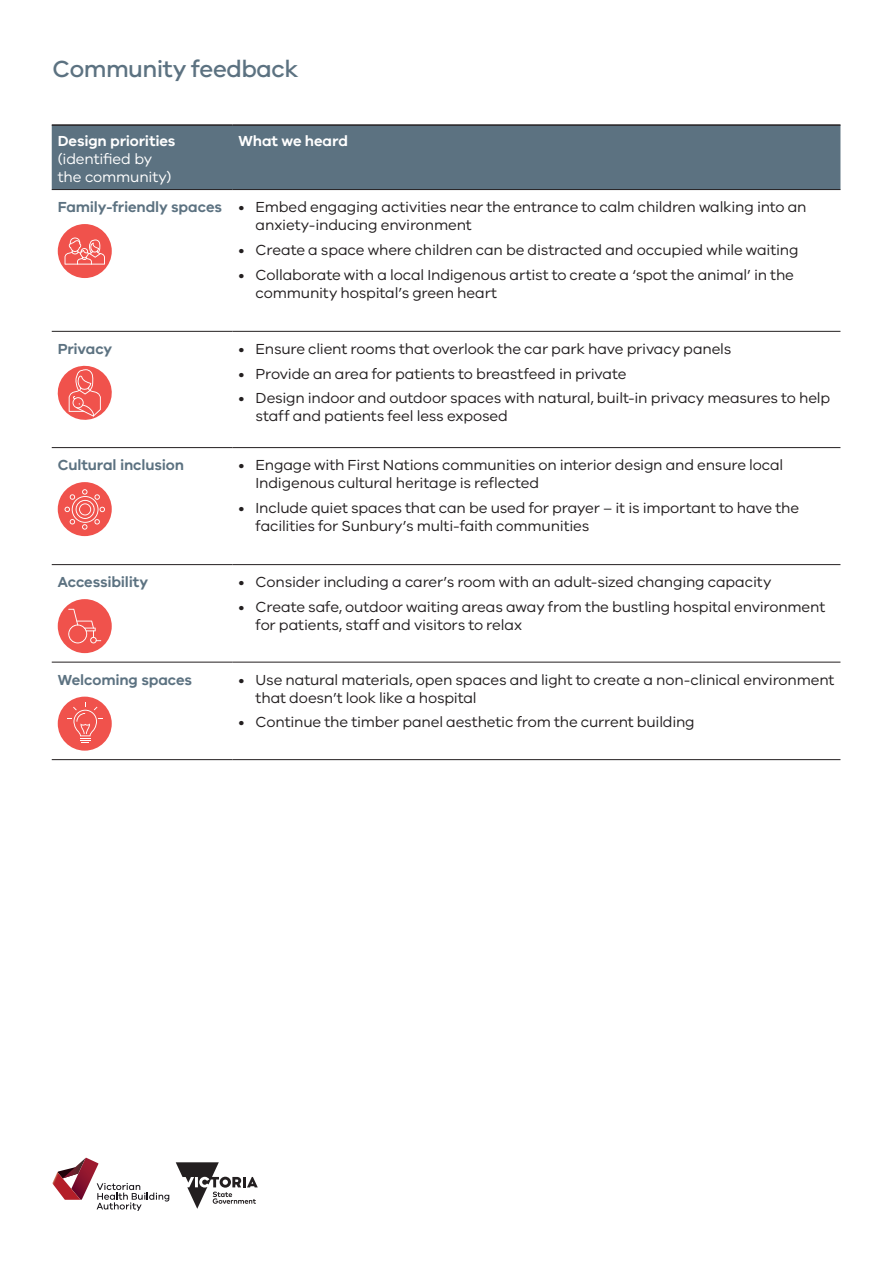
<style>
.page{position:relative;width:893px;height:1263px;background:#fff}
.page>*{position:absolute;margin:0;border:0;box-sizing:border-box;transform-origin:0 0}
.t1{font:500 24px "VIC";letter-spacing:-.02em;color:#5c7281}
.t2{font:15px/18px "VIC";letter-spacing:-.015em;color:#231f20}
.t3{font:600 15px "VIC";letter-spacing:-.015em;color:#5c7281}
.t4{font:15px/18px "VIC";letter-spacing:-.01em;color:#fff}
.t5{font:600 15px "VIC";letter-spacing:-.005em;color:#fff}
.s1{font-weight:600}
</style>
<div class="page">
<div style="left:52px;top:126px;width:788px;height:63px;background:#5c7281"></div>
<hr style="left:52px;top:331px;width:181px;height:1px;background:#231f20">
<hr style="left:233px;top:331px;width:607px;height:1px;background:#231f20">
<hr style="left:52px;top:447px;width:181px;height:1px;background:#231f20">
<hr style="left:233px;top:447px;width:607px;height:1px;background:#231f20">
<hr style="left:52px;top:564px;width:181px;height:1px;background:#231f20">
<hr style="left:233px;top:564px;width:607px;height:1px;background:#231f20">
<hr style="left:52px;top:124px;width:181px;height:2px;background:#231f20">
<hr style="left:233px;top:124px;width:607px;height:2px;background:#231f20">
<hr style="left:52px;top:189px;width:181px;height:1px;background:#231f20">
<hr style="left:233px;top:189px;width:607px;height:1px;background:#231f20">
<hr style="left:52px;top:662px;width:181px;height:1px;background:#231f20">
<hr style="left:233px;top:662px;width:607px;height:1px;background:#231f20">
<hr style="left:52px;top:759px;width:181px;height:1px;background:#231f20">
<hr style="left:233px;top:759px;width:607px;height:1px;background:#231f20">
<div style="left:58px;top:224px;width:54px;height:54px;background:#f0524c;border-radius:50%"></div>
<svg style="left:65px;top:237px;width:40px;height:28px"></svg>
<svg style="left:57px;top:365px;width:55px;height:55px"></svg>
<div style="left:58px;top:482px;width:54px;height:54px;background:#f0524c;border-radius:50%"></div>
<svg style="left:65px;top:489px;width:40px;height:41px"></svg>
<div style="left:58px;top:599px;width:54px;height:54px;background:#f0524c;border-radius:50%"></div>
<svg style="left:68px;top:609px;width:33px;height:34px"></svg>
<div style="left:58px;top:697px;width:54px;height:54px;background:#f0524c;border-radius:50%"></div>
<svg style="left:67px;top:702px;width:36px;height:41px"></svg>
<img style="left:52px;top:1171px;width:6px;height:20px">
<svg style="left:58px;top:1158px;width:111px;height:52px"></svg>
<svg style="left:176px;top:1162px;width:82px;height:47px"></svg>
<p class="t1" style="left:52px;top:54px;width:247px">Community feedback</p>
<h4 class="t4" style="left:58px;top:132px;width:119px"><span class="s1">Design priorities </span>(identified by the community)</h4>
<h4 class="t5" style="left:239px;top:132px;width:111px">What we heard</h4>
<h4 class="t3" style="left:58px;top:198px;width:166px">Family-friendly spaces</h4>
<p class="t2" style="left:256px;top:198px;width:552px;text-indent:-17px">• Embed engaging activities near the entrance to calm children walking into an anxiety-inducing environment</p>
<p class="t2" style="left:239px;top:240px;width:561px">• Create a space where children can be distracted and occupied while waiting</p>
<p class="t2" style="left:256px;top:265px;width:540px;text-indent:-17px">• Collaborate with a local Indigenous artist to create a ‘spot the animal’ in the community hospital’s green heart</p>
<h4 class="t3" style="left:58px;top:340px;width:56px">Privacy</h4>
<p class="t2" style="left:239px;top:339px;width:494px">• Ensure client rooms that overlook the car park have privacy panels</p>
<p class="t2" style="left:239px;top:364px;width:389px">• Provide an area for patients to breastfeed in private</p>
<p class="t2" style="left:256px;top:389px;width:576px;text-indent:-17px">• Design indoor and outdoor spaces with natural, built-in privacy measures to help staff and patients feel less exposed</p>
<h4 class="t3" style="left:58px;top:456px;width:128px">Cultural inclusion</h4>
<p class="t2" style="left:256px;top:456px;width:529px;text-indent:-17px">• Engage with First Nations communities on interior design and ensure local<br>Indigenous cultural heritage is reflected</p>
<p class="t2" style="left:256px;top:498px;width:545px;text-indent:-17px">• Include quiet spaces that can be used for prayer – it is important to have the facilities for Sunbury’s multi-faith communities</p>
<h4 class="t3" style="left:58px;top:573px;width:92px">Accessibility</h4>
<p class="t2" style="left:239px;top:573px;width:534px">• Consider including a carer’s room with an adult-sized changing capacity</p>
<p class="t2" style="left:256px;top:597px;width:571px;text-indent:-17px">• Create safe, outdoor waiting areas away from the bustling hospital environment for patients, staff and visitors to relax</p>
<h4 class="t3" style="left:58px;top:670px;width:136px">Welcoming spaces</h4>
<p class="t2" style="left:256px;top:670px;width:580px;text-indent:-17px">• Use natural materials, open spaces and light to create a non-clinical environment that doesn’t look like a hospital</p>
<p class="t2" style="left:239px;top:713px;width:458px">• Continue the timber panel aesthetic from the current building</p>
</div>
